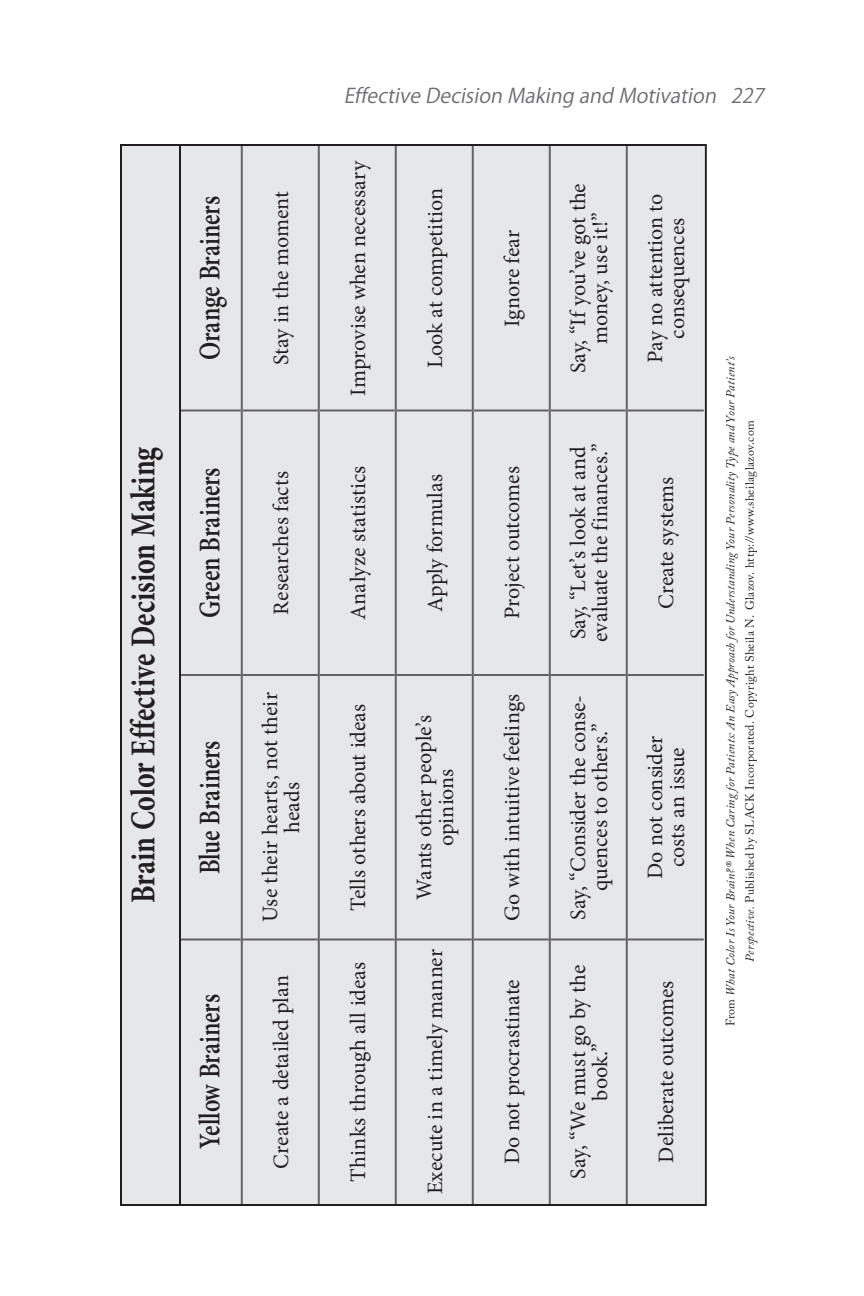
<style>
.page{position:relative;width:864px;height:1296px;background:#fff}
.page>*{position:absolute;margin:0;border:0;box-sizing:border-box;transform-origin:0 0}
.t1{font:700 35px "Minion Pro";color:#231f20;scale:.8 1}
.t2{font:600 30px "Minion Pro";letter-spacing:-.005em;color:#231f20;scale:.8 1}
.t3{font:22px/22px "Minion Pro";color:#231f20;text-align:center}
.t4{font:italic 20px "Koz Go Pro Regular 90 msp RKSJ H";color:#6c6d70}
.t5{font:italic 12px/19.2px "Adobe Caslon Pro";letter-spacing:.02em;color:#231f20;text-align:center}
.s1{font-style:normal}
</style>
<div class="page">
<div style="left:123px;top:147px;width:581px;height:1056px;background:#e6e7e9"></div>
<hr style="left:179px;top:146px;width:2px;height:1058px;background:#231f20">
<hr style="left:181px;top:938px;width:60px;height:2px;background:#636366">
<hr style="left:181px;top:674px;width:60px;height:2px;background:#636366">
<hr style="left:181px;top:410px;width:60px;height:2px;background:#636366">
<hr style="left:241px;top:675px;width:2px;height:529px;background:#636366">
<hr style="left:243px;top:938px;width:75px;height:2px;background:#636366">
<hr style="left:241px;top:410px;width:2px;height:265px;background:#636366">
<hr style="left:243px;top:674px;width:75px;height:2px;background:#636366">
<hr style="left:241px;top:146px;width:2px;height:264px;background:#636366">
<hr style="left:243px;top:410px;width:75px;height:2px;background:#636366">
<hr style="left:318px;top:675px;width:2px;height:529px;background:#636366">
<hr style="left:320px;top:938px;width:75px;height:2px;background:#636366">
<hr style="left:318px;top:410px;width:2px;height:265px;background:#636366">
<hr style="left:320px;top:674px;width:75px;height:2px;background:#636366">
<hr style="left:318px;top:146px;width:2px;height:264px;background:#636366">
<hr style="left:320px;top:410px;width:75px;height:2px;background:#636366">
<hr style="left:395px;top:675px;width:2px;height:529px;background:#636366">
<hr style="left:397px;top:938px;width:75px;height:2px;background:#636366">
<hr style="left:395px;top:410px;width:2px;height:265px;background:#636366">
<hr style="left:397px;top:674px;width:75px;height:2px;background:#636366">
<hr style="left:395px;top:146px;width:2px;height:264px;background:#636366">
<hr style="left:397px;top:410px;width:75px;height:2px;background:#636366">
<hr style="left:472px;top:675px;width:2px;height:529px;background:#636366">
<hr style="left:474px;top:938px;width:75px;height:2px;background:#636366">
<hr style="left:472px;top:410px;width:2px;height:265px;background:#636366">
<hr style="left:474px;top:674px;width:75px;height:2px;background:#636366">
<hr style="left:472px;top:146px;width:2px;height:264px;background:#636366">
<hr style="left:474px;top:410px;width:75px;height:2px;background:#636366">
<hr style="left:549px;top:675px;width:2px;height:529px;background:#636366">
<hr style="left:551px;top:938px;width:75px;height:2px;background:#636366">
<hr style="left:549px;top:410px;width:2px;height:265px;background:#636366">
<hr style="left:551px;top:674px;width:75px;height:2px;background:#636366">
<hr style="left:549px;top:146px;width:2px;height:264px;background:#636366">
<hr style="left:551px;top:410px;width:75px;height:2px;background:#636366">
<hr style="left:626px;top:675px;width:2px;height:529px;background:#636366">
<hr style="left:628px;top:938px;width:76px;height:2px;background:#636366">
<hr style="left:626px;top:410px;width:2px;height:265px;background:#636366">
<hr style="left:628px;top:674px;width:76px;height:2px;background:#636366">
<hr style="left:626px;top:146px;width:2px;height:264px;background:#636366">
<hr style="left:628px;top:410px;width:76px;height:2px;background:#636366">
<h1 class="t1" style="left:122px;top:903px;width:572px;rotate:-90deg">Brain Color Effective Decision Making</h1>
<h2 class="t2" style="left:198px;top:360px;width:206px;rotate:-90deg">Orange Brainers</h2>
<p class="t3" style="left:272px;top:365px;width:175px;rotate:-90deg">Stay in the moment</p>
<h2 class="t2" style="left:198px;top:618px;width:189px;rotate:-90deg">Green Brainers</h2>
<h2 class="t2" style="left:198px;top:874px;width:169px;rotate:-90deg">Blue Brainers</h2>
<h2 class="t2" style="left:198px;top:1149px;width:195px;rotate:-90deg">Yellow Brainers</h2>
<p class="t3" style="left:272px;top:615px;width:145px;rotate:-90deg">Researches facts</p>
<p class="t3" style="left:261px;top:922px;width:231px;rotate:-90deg">Use their hearts, not their heads</p>
<p class="t3" style="left:272px;top:1169px;width:195px;rotate:-90deg">Create a detailed plan</p>
<p class="t4" style="left:344px;top:88px;width:425px">Effective Decision Making and Motivation 227</p>
<p class="t3" style="left:349px;top:396px;width:236px;rotate:-90deg">Improvise when necessary</p>
<p class="t3" style="left:349px;top:620px;width:156px;rotate:-90deg">Analyze statistics</p>
<p class="t3" style="left:349px;top:911px;width:209px;rotate:-90deg">Tells others about ideas</p>
<p class="t3" style="left:349px;top:1182px;width:222px;rotate:-90deg">Thinks through all ideas</p>
<p class="t3" style="left:426px;top:368px;width:182px;rotate:-90deg">Look at competition</p>
<p class="t3" style="left:426px;top:612px;width:139px;rotate:-90deg">Apply formulas</p>
<p class="t3" style="left:415px;top:900px;width:186px;rotate:-90deg">Wants other people’s opinions</p>
<p class="t3" style="left:426px;top:1194px;width:247px;rotate:-90deg">Execute in a timely manner</p>
<p class="t3" style="left:503px;top:327px;width:99px;rotate:-90deg">Ignore fear</p>
<p class="t3" style="left:503px;top:619px;width:154px;rotate:-90deg">Project outcomes</p>
<p class="t3" style="left:503px;top:921px;width:228px;rotate:-90deg">Go with intuitive feelings</p>
<p class="t3" style="left:503px;top:1164px;width:186px;rotate:-90deg">Do not procrastinate</p>
<p class="t3" style="left:569px;top:373px;width:192px;rotate:-90deg">Say, “If you’ve got the money, use it!”</p>
<p class="t3" style="left:569px;top:642px;width:201px;text-align:left;rotate:-90deg">Say, “Let’s look at and evaluate the finances.”</p>
<p class="t3" style="left:569px;top:920px;width:227px;rotate:-90deg">Say, “Consider the conse&shy;quences to others.”</p>
<p class="t3" style="left:569px;top:1179px;width:215px;rotate:-90deg">Say, “We must go by the book.”</p>
<p class="t3" style="left:646px;top:363px;width:170px;rotate:-90deg">Pay no attention to consequences</p>
<p class="t3" style="left:657px;top:609px;width:133px;rotate:-90deg">Create systems</p>
<p class="t3" style="left:646px;top:879px;width:144px;rotate:-90deg">Do not consider costs an issue</p>
<p class="t3" style="left:657px;top:1163px;width:183px;rotate:-90deg">Deliberate outcomes</p>
<p class="t5" style="left:722px;top:1026px;width:671px;rotate:-90deg"><span class="s1">From</span> What Color Is Your Brain?® When Caring for Patients: An Easy Approach for Understanding Your Personality Type and Your Patient’s<br>Perspective. <span class="s1">Published by SLACK Incorporated. Copyright Sheila N. Glazov. http://www.sheilaglazov.com</span></p>
</div>
